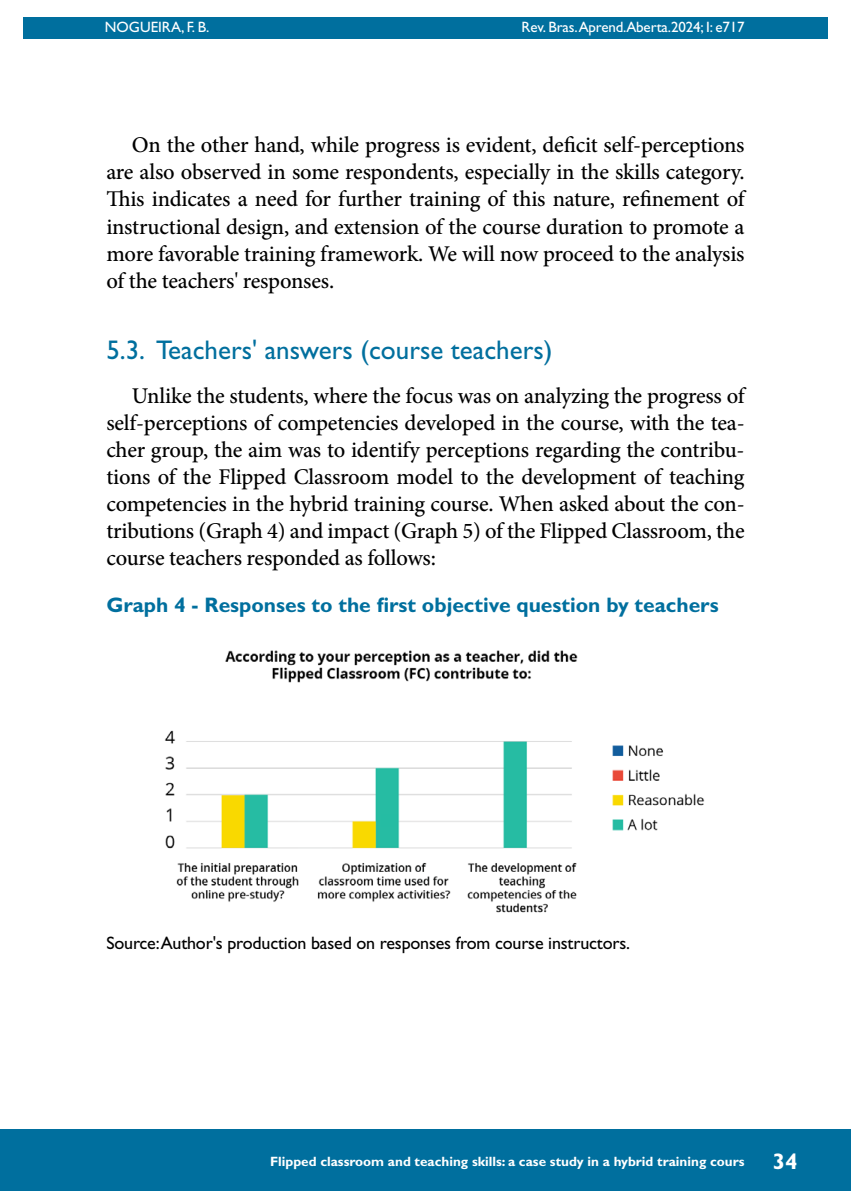
<style>
.page{position:relative;width:851px;height:1191px;background:#fff}
.page>*{position:absolute;margin:0;border:0;box-sizing:border-box;transform-origin:0 0}
.t1{font:27px "Gill Sans Std";color:#006f9e}
.t2{font:500 22.5px/27px "Minion Pro";letter-spacing:-.01em;color:#000;text-align:justify}
.t3{font:700 21px "Gill Sans Std";color:#006f9e}
.t4{font:18px "Gill Sans Std";letter-spacing:-.01em;color:#000}
.t5{font:15px "Gill Sans Std";letter-spacing:-.01em;color:#fff}
.t6{font:700 13.5px "Gill Sans Std";color:#fff}
.s1{font-size:22.5px}
</style>
<div class="page">
<hr style="left:104px;top:0;width:1px;height:467px;background:#006f9e">
<div style="left:23px;top:17px;width:804px;height:21px;background:#006f9e"></div>
<div style="left:0;top:1129px;width:850px;height:62px;background:#006f9e"></div>
<img style="left:165px;top:650px;width:540px;height:263px">
<p class="t5" style="left:105px;top:18px;width:106px">NOGUEIRA, F. B.</p>
<p class="t5" style="left:521px;top:18px;width:224px">Rev. Bras.Aprend.Aberta.2024; I: e717</p>
<p class="t2" style="left:106px;top:132px;width:639px;text-indent:26px">On the other hand, while progress is evident, deficit self-perceptions are also observed in some respondents, especially in the skills category.<br>This indicates a need for further training of this nature, refinement of instructional design, and extension of the course duration to promote a more favorable training framework. We will now proceed to the analysis of the teachers' responses.</p>
<p class="t1" style="left:106px;top:334px;width:447px">5.3. Teachers' answers (course teachers)</p>
<p class="t2" style="left:106px;top:382px;width:639px;text-indent:26px">Unlike the students, where the focus was on analyzing the progress of self-perceptions of competencies developed in the course, with the tea&shy;cher group, the aim was to identify perceptions regarding the contribu&shy;tions of the Flipped Classroom model to the development of teaching competencies in the hybrid training course. When asked about the con&shy;tributions (Graph 4) and impact (Graph 5) of the Flipped Classroom, the course teachers responded as follows:</p>
<p class="t3" style="left:106px;top:592px;width:613px">Graph 4 - Responses to the first objective question by teachers</p>
<p class="t4" style="left:106px;top:932px;width:525px">Source:Author's production based on responses from course instructors.</p>
<p class="t6" style="left:270px;top:1153px;width:529px">Flipped classroom and teaching skills: a case study in a hybrid training cours <span class="s1">34</span></p>
</div>
